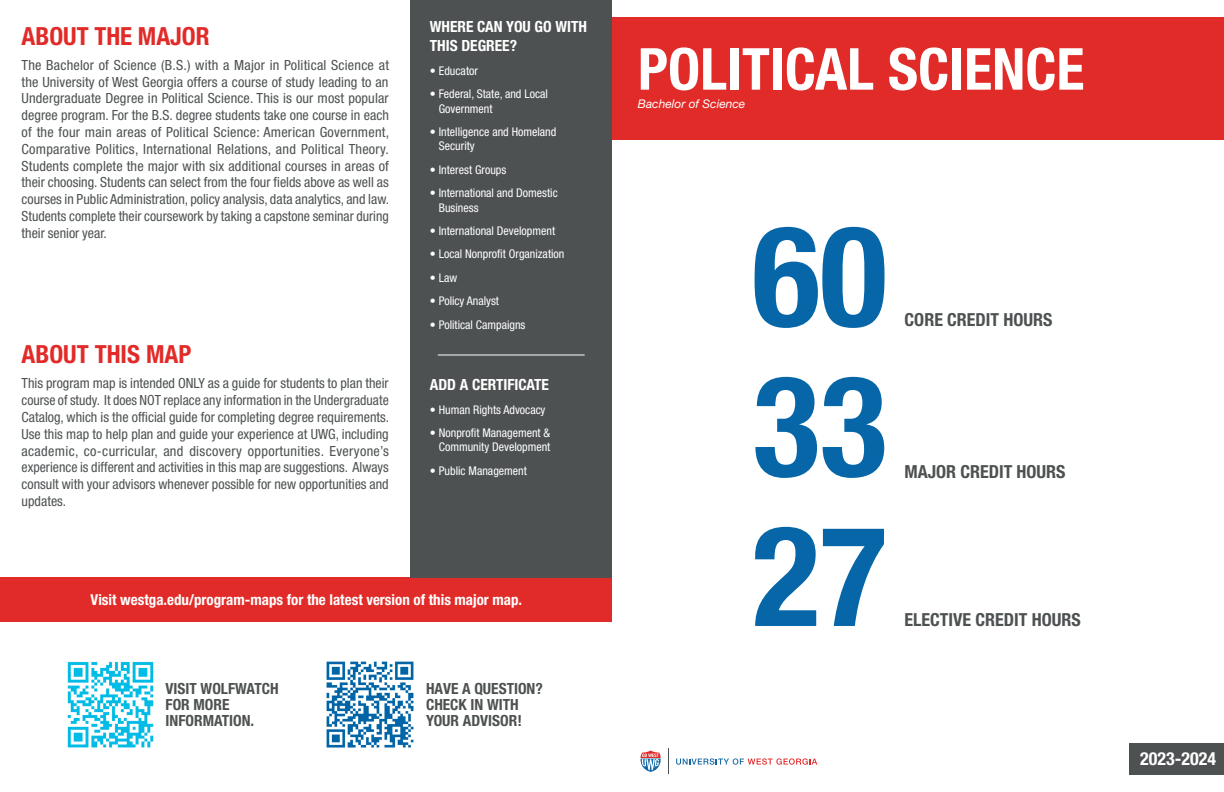
<style>
.page{position:relative;width:1224px;height:792px;background:#fff}
.page>*{position:absolute;margin:0;border:0;box-sizing:border-box;transform-origin:0 0}
.t1{font:700 condensed 140px "Helvetica Neue LT Std";color:#0766a7}
.t2{font:700 condensed 58px "Helvetica Neue LT Std";color:#fff}
.t3{font:700 condensed 25px "Helvetica Neue LT Std";color:#e12b28}
.t4{font:700 condensed 18px "Helvetica Neue LT Std";color:#4d5152}
.t5{font:700 condensed 18px "Helvetica Neue LT Std";color:#fff}
.t6{font:700 condensed 15.4px/16px "Helvetica Neue LT Std";color:#4d5152}
.t7{font:700 condensed 15.4px "Helvetica Neue LT Std";color:#fff}
.t8{font:700 condensed 15px "Helvetica Neue LT Std";color:#fff}
.t9{font:condensed 14px/16.8px "Helvetica Neue LT Std";color:#4d5152;text-align:justify}
.t10{font:condensed 12px/14.4px "Helvetica Neue LT Std";color:#fff}
.t11{font:italic 12px "Helvetica Neue LT Std";color:#fff}
</style>
<div class="page">
<svg style="left:640px;top:750px;width:21px;height:22px"></svg>
<svg style="left:676px;top:758px;width:141px;height:7px"></svg>
<div style="left:612px;top:18px;width:612px;height:122px;background:#e12b28"></div>
<div style="left:1130px;top:743px;width:94px;height:32px;background:#4d5152"></div>
<div style="left:0;top:577px;width:612px;height:45px;background:#e12b28"></div>
<div style="left:410px;top:0;width:202px;height:577px;background:#4d5152"></div>
<img style="left:67px;top:661px;width:87px;height:87px">
<img style="left:326px;top:661px;width:88px;height:87px">
<hr style="left:438px;top:354px;width:147px;height:1px;background:#fff">
<p class="t3" style="left:22px;top:21px;width:190px">ABOUT THE MAJOR</p>
<p class="t9" style="left:22px;top:56px;width:369px">The Bachelor of Science (B.S.) with a Major in Political Science at the University of West Georgia offers a course of study leading to an Undergraduate Degree in Political Science. This is our most popular degree program. For the B.S. degree students take one course in each of the four main areas of Political Science: American Government, Comparative Politics, International Relations, and Political Theory.<br>Students complete the major with six additional courses in areas of their choosing. Students can select from the four fields above as well as courses in Public Administration, policy analysis, data analytics, and law.<br>Students complete their coursework by taking a capstone seminar during their senior year.</p>
<p class="t3" style="left:22px;top:339px;width:171px">ABOUT THIS MAP</p>
<p class="t9" style="left:22px;top:375px;width:369px">This program map is intended ONLY as a guide for students to plan their course of study. It does NOT replace any information in the Undergraduate Catalog, which is the official guide for completing degree requirements.<br>Use this map to help plan and guide your experience at UWG, including academic, co-curricular, and discovery opportunities. Everyone’s experience is different and activities in this map are suggestions. Always consult with your advisors whenever possible for new opportunities and updates.</p>
<p class="t7" style="left:430px;top:17px;width:159px">WHERE CAN YOU GO WITH</p>
<p class="t7" style="left:430px;top:36px;width:89px">THIS DEGREE?</p>
<p class="t10" style="left:430px;top:63px;width:50px">• Educator</p>
<p class="t10" style="left:439px;top:87px;width:111px;text-indent:-9px">• Federal, State, and Local<br>Government</p>
<p class="t10" style="left:439px;top:125px;width:119px;text-indent:-9px">• Intelligence and Homeland<br>Security</p>
<p class="t10" style="left:430px;top:162px;width:78px">• Interest Groups</p>
<p class="t10" style="left:439px;top:186px;width:120px;text-indent:-9px">• International and Domestic<br>Business</p>
<p class="t10" style="left:430px;top:224px;width:127px">• International Development</p>
<p class="t10" style="left:430px;top:247px;width:136px">• Local Nonprofit Organization</p>
<p class="t10" style="left:430px;top:270px;width:29px">• Law</p>
<p class="t10" style="left:430px;top:294px;width:71px">• Policy Analyst</p>
<p class="t10" style="left:430px;top:317px;width:97px">• Political Campaigns</p>
<p class="t7" style="left:430px;top:375px;width:121px">ADD A CERTIFICATE</p>
<p class="t10" style="left:430px;top:402px;width:117px">• Human Rights Advocacy</p>
<p class="t10" style="left:430px;top:425px;width:122px;text-align:right">• Nonprofit Management &amp;<br>Community Development</p>
<p class="t10" style="left:430px;top:463px;width:99px">• Public Management</p>
<p class="t8" style="left:91px;top:591px;width:433px">Visit westga.edu/program-maps for the latest version of this major map.</p>
<p class="t6" style="left:166px;top:680px;width:114px">VISIT WOLFWATCH<br>FOR MORE<br>INFORMATION.</p>
<p class="t6" style="left:426px;top:680px;width:118px">HAVE A QUESTION?<br>CHECK IN WITH<br>YOUR ADVISOR!</p>
<p class="t2" style="left:638px;top:34px;width:448px">POLITICAL SCIENCE</p>
<p class="t11" style="left:638px;top:97px;width:109px">Bachelor of Science</p>
<p class="t1" style="left:753px;top:191px;width:136px">60</p>
<p class="t1" style="left:753px;top:341px;width:136px">33</p>
<p class="t1" style="left:753px;top:491px;width:136px">27</p>
<p class="t4" style="left:905px;top:309px;width:149px">CORE CREDIT HOURS</p>
<p class="t4" style="left:905px;top:460px;width:162px">MAJOR CREDIT HOURS</p>
<p class="t4" style="left:905px;top:609px;width:178px">ELECTIVE CREDIT HOURS</p>
<p class="t5" style="left:1140px;top:748px;width:77px">2023-2024</p>
</div>
